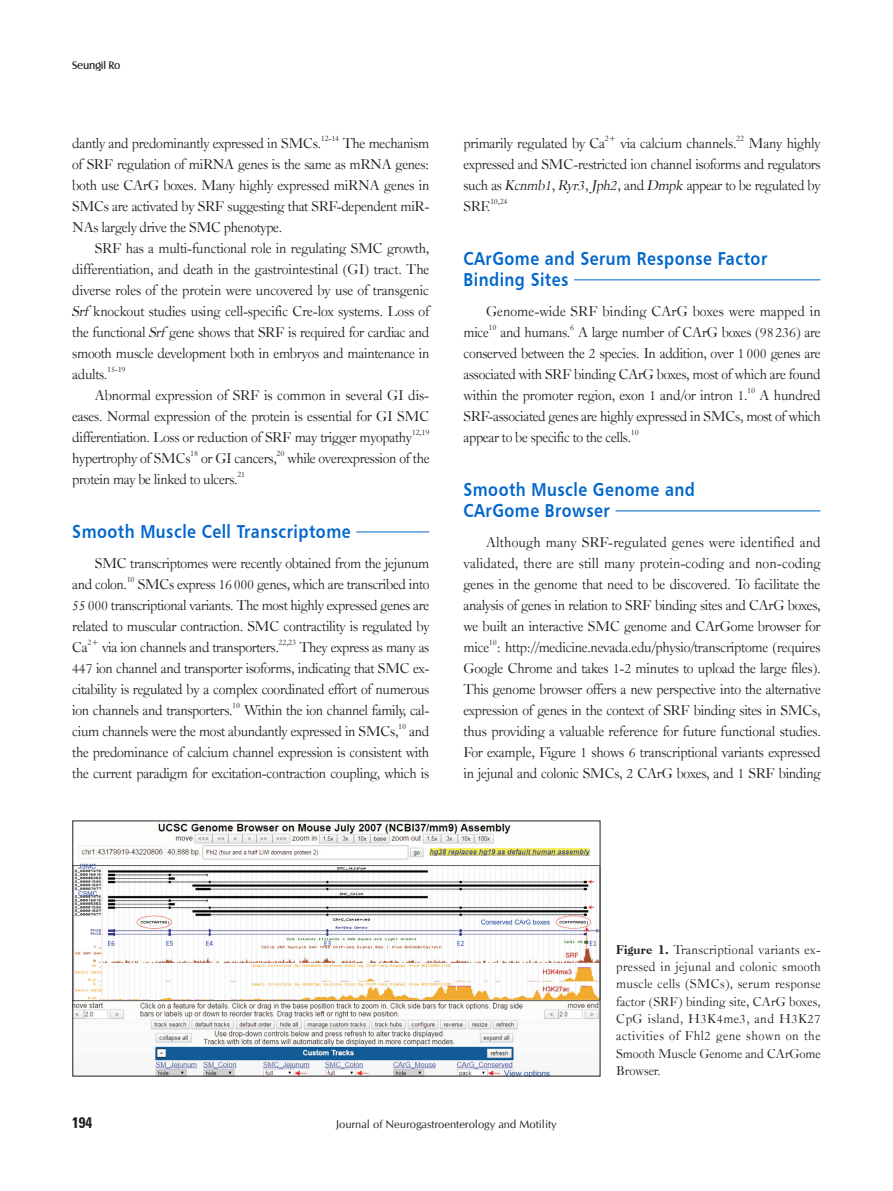
<style>
.page{position:relative;width:893px;height:1191px;background:#fff}
.page>*{position:absolute;margin:0;border:0;box-sizing:border-box;transform-origin:0 0}
.t1{font:18.75px/21px "Humanist 777 BT Bold B";letter-spacing:.03em;color:#06c;scale:.85 1}
.t2{font:15.3px/21px "Caslon Old Face BT";letter-spacing:-.025em;color:#231f20;text-align:justify}
.t3{font:15.3px/21px "Caslon Old Face BT";color:#231f20}
.t4{font:15.3px "Univeconbol";color:#231f20}
.t5{font:13.8px/17.2px "Caslon Old Face BT";letter-spacing:-.01em;color:#231f20;text-align:justify}
.t6{font:11.25px "CG Omega";color:#231f20}
.t7{font:11.25px "Castle T";letter-spacing:-.025em;color:#231f20}
.t8{font:8.85px "Caslon Old Face BT";letter-spacing:-.025em;color:#231f20}
.s1{font-style:italic}
.s2{font-weight:800;font-size:12.3px}
</style>
<div class="page">
<hr style="left:356px;top:531px;width:73px;height:1px;background:#06c">
<hr style="left:574px;top:279px;width:246px;height:1px;background:#06c">
<hr style="left:615px;top:510px;width:205px;height:1px;background:#06c">
<img style="left:75px;top:823px;width:523px;height:251px">
<p class="t7" style="left:72px;top:59px;width:50px">Seungil Ro</p>
<p class="t2" style="left:72px;top:132px;width:250px">dantly and predominantly expressed in SMCs.</p>
<p class="t8" style="left:321px;top:132px;width:20px">12-14</p>
<p class="t2" style="left:72px;top:132px;width:359px;text-indent:270px">The mechanism of SRF regulation of miRNA genes is the same as mRNA genes: both use CArG boxes. Many highly expressed miRNA genes in SMCs are activated by SRF suggesting that SRF-dependent miR-NAs largely drive the SMC phenotype.</p>
<p class="t2" style="left:71px;top:237px;width:360px;text-indent:23px">SRF has a multi-functional role in regulating SMC growth, differentiation, and death in the gastrointestinal (GI) tract. The diverse roles of the protein were uncovered by use of transgenic <span class="s1">Srf</span> knockout studies using cell-specific Cre-lox systems. Loss of the functional <span class="s1">Srf</span> gene shows that SRF is required for cardiac and smooth muscle development both in embryos and maintenance in adults.</p>
<p class="t8" style="left:107px;top:363px;width:20px">15-19</p>
<p class="t2" style="left:72px;top:384px;width:359px;text-indent:23px">Abnormal expression of SRF is common in several GI dis&shy;eases. Normal expression of the protein is essential for GI SMC differentiation. Loss or reduction of SRF may trigger myopathy</p>
<p class="t8" style="left:412px;top:426px;width:19px">12,19</p>
<p class="t2" style="left:72px;top:447px;width:120px">hypertrophy of SMCs</p>
<p class="t8" style="left:190px;top:447px;width:10px">18</p>
<p class="t2" style="left:201px;top:447px;width:77px">or GI cancers,</p>
<p class="t8" style="left:276px;top:447px;width:10px">20</p>
<p class="t2" style="left:287px;top:447px;width:144px">while overexpression of the</p>
<p class="t2" style="left:72px;top:468px;width:167px">protein may be linked to ulcers.</p>
<p class="t8" style="left:237px;top:468px;width:10px">21</p>
<p class="t1" style="left:72px;top:521px;width:329px">Smooth Muscle Cell Transcriptome</p>
<p class="t2" style="left:72px;top:552px;width:359px;text-indent:23px">SMC transcriptomes were recently obtained from the jejunum and colon.</p>
<p class="t8" style="left:127px;top:573px;width:10px">10</p>
<p class="t2" style="left:72px;top:573px;width:359px;text-indent:65px">SMCs express 16000 genes, which are transcribed into 55000 transcriptional variants. The most highly expressed genes are related to muscular contraction. SMC contractility is regulated by Ca</p>
<p class="t8" style="left:88px;top:636px;width:13px">2+</p>
<p class="t2" style="left:102px;top:636px;width:178px">via ion channels and transporters.</p>
<p class="t8" style="left:279px;top:636px;width:19px">22,23</p>
<p class="t2" style="left:72px;top:636px;width:359px;text-indent:227px">They express as many as 447 ion channel and transporter isoforms, indicating that SMC ex&shy;citability is regulated by a complex coordinated effort of numerous ion channels and transporters.</p>
<p class="t8" style="left:232px;top:699px;width:10px">10</p>
<p class="t2" style="left:72px;top:699px;width:359px;text-indent:172px">Within the ion channel family, cal&shy;cium channels were the most abundantly expressed in SMCs,</p>
<p class="t8" style="left:398px;top:720px;width:10px">10</p>
<p class="t2" style="left:72px;top:720px;width:359px;text-indent:337px">and the predominance of calcium channel expression is consistent with the current paradigm for excitation-contraction coupling, which is</p>
<p class="t2" style="left:463px;top:132px;width:143px">primarily regulated by Ca</p>
<p class="t8" style="left:605px;top:132px;width:13px">2+</p>
<p class="t2" style="left:620px;top:132px;width:118px">via calcium channels.</p>
<p class="t8" style="left:736px;top:132px;width:10px">22</p>
<p class="t2" style="left:463px;top:132px;width:359px;text-indent:285px">Many highly expressed and SMC-restricted ion channel isoforms and regulators such as <span class="s1">Kcnmb1</span>, <span class="s1">Ryr3</span>, <span class="s1">Jph2</span>, and <span class="s1">Dmpk</span> appear to be regulated by SRF.</p>
<p class="t8" style="left:490px;top:195px;width:19px">10,24</p>
<p class="t1" style="left:463px;top:248px;width:359px">CArGome and Serum Response Factor<br>Binding Sites</p>
<p class="t3" style="left:463px;top:300px;width:359px;text-indent:23px">Genome-wide SRF binding CArG boxes were mapped in mice</p>
<p class="t8" style="left:489px;top:321px;width:10px">10</p>
<p class="t2" style="left:500px;top:321px;width:71px">and humans.</p>
<p class="t8" style="left:570px;top:321px;width:6px">6</p>
<p class="t2" style="left:463px;top:321px;width:359px;text-indent:114px">A large number of CArG boxes (98 236) are conserved between the 2 species. In addition, over 1000 genes are associated with SRF binding CArG boxes, most of which are found within the promoter region, exon 1 and/or intron 1.</p>
<p class="t8" style="left:747px;top:384px;width:10px">10</p>
<p class="t2" style="left:463px;top:384px;width:359px;text-indent:296px">A hundred SRF-associated genes are highly expressed in SMCs, most of which appear to be specific to the cells.</p>
<p class="t8" style="left:631px;top:426px;width:10px">10</p>
<p class="t1" style="left:463px;top:479px;width:274px">Smooth Muscle Genome and<br>CArGome Browser</p>
<p class="t2" style="left:463px;top:531px;width:359px;text-indent:23px">Although many SRF-regulated genes were identified and validated, there are still many protein-coding and non-coding genes in the genome that need to be discovered. To facilitate the analysis of genes in relation to SRF binding sites and CArG boxes, we built an interactive SMC genome and CArGome browser for mice</p>
<p class="t8" style="left:489px;top:636px;width:10px">10</p>
<p class="t2" style="left:463px;top:636px;width:359px;text-indent:33px">: http://medicine.nevada.edu/physio/transcriptome (requires Google Chrome and takes 1-2 minutes to upload the large files).<br>This genome browser offers a new perspective into the alternative expression of genes in the context of SRF binding sites in SMCs, thus providing a valuable reference for future functional studies.<br>For example, Figure 1 shows 6 transcriptional variants expressed in jejunal and colonic SMCs, 2 CArG boxes, and 1 SRF binding</p>
<p class="t5" style="left:616px;top:940px;width:206px"><span class="s2">Figure 1.</span> Transcriptional variants ex&shy;pressed in jejunal and colonic smooth muscle cells (SMCs), serum response factor (SRF) binding site, CArG boxes, CpG island, H3K4me3, and H3K27 activities of Fhl2 gene shown on the Smooth Muscle Genome and CArGome Browser.</p>
<p class="t4" style="left:72px;top:1112px;width:21px">194</p>
<p class="t6" style="left:336px;top:1117px;width:222px">Journal of Neurogastroenterology and Motility</p>
</div>
